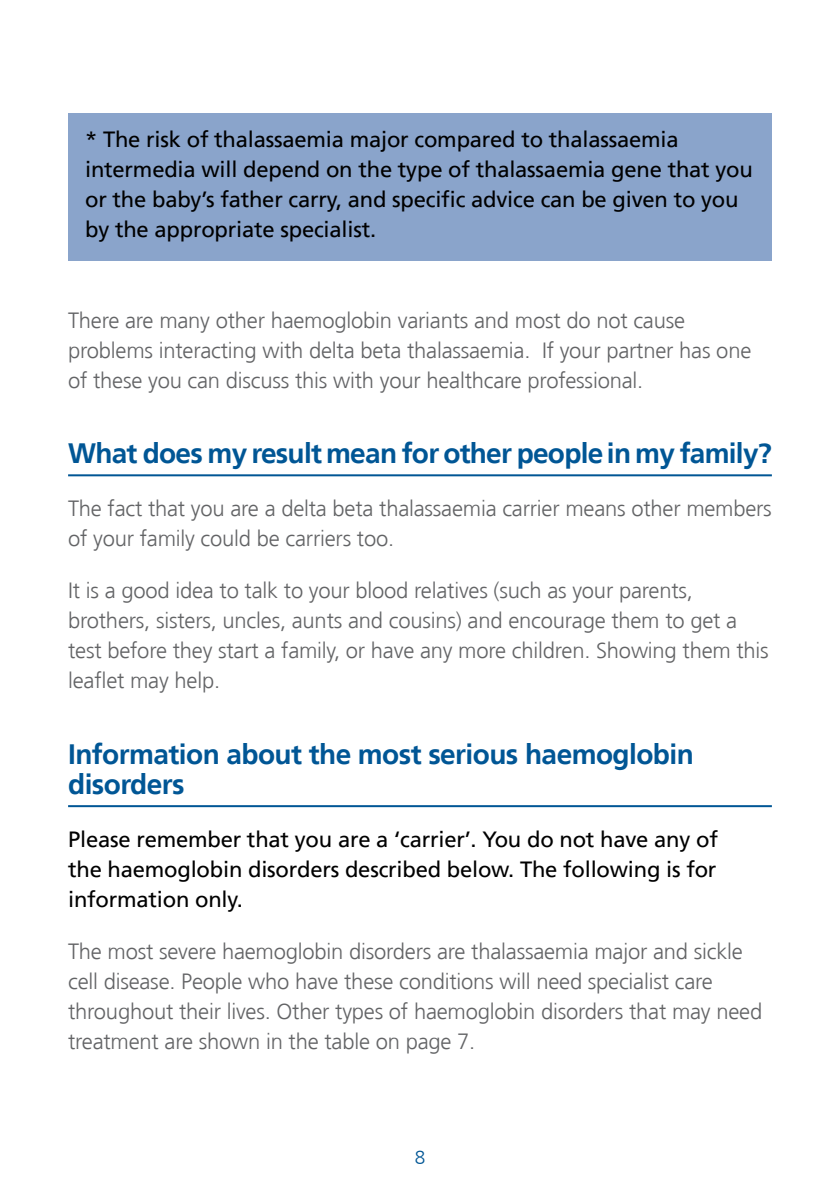
<style>
.page{position:relative;width:840px;height:1191px;background:#fff}
.page>*{position:absolute;margin:0;border:0;box-sizing:border-box;transform-origin:0 0}
.t1{font:700 28px/30px "Frutiger";letter-spacing:-.02em;color:#005695}
.t2{font:300 22px/30px "Frutiger";letter-spacing:-.01em;color:#636466}
.t3{font:22px/30px "Frutiger";letter-spacing:-.01em;color:#000;text-align:justify}
.t4{font:300 19px "Frutiger";color:#005695}
</style>
<div class="page">
<hr style="left:68px;top:474px;width:703px;height:2px;background:#005695">
<hr style="left:68px;top:805px;width:703px;height:2px;background:#005695">
<div style="left:68px;top:113px;width:703px;height:148px;background:#8aa4cb"></div>
<p class="t3" style="left:85px;top:124px;width:669px;text-align:left">* The risk of thalassaemia major compared to thalassaemia intermedia will depend on the type of thalassaemia gene that you or the baby’s father carry, and specific advice can be given to you by the appropriate specialist.</p>
<p class="t2" style="left:68px;top:305px;width:684px">There are many other haemoglobin variants and most do not cause problems interacting with delta beta thalassaemia. If your partner has one of these you can discuss this with your healthcare professional.</p>
<p class="t1" style="left:68px;top:438px;width:705px">What does my result mean for other people in my family?</p>
<p class="t2" style="left:68px;top:493px;width:704px">The fact that you are a delta beta thalassaemia carrier means other members of your family could be carriers too.</p>
<p class="t2" style="left:68px;top:576px;width:701px">It is a good idea to talk to your blood relatives (such as your parents, brothers, sisters, uncles, aunts and cousins) and encourage them to get a test before they start a family, or have any more children. Showing them this leaflet may help.</p>
<p class="t1" style="left:68px;top:739px;width:627px">Information about the most serious haemoglobin disorders</p>
<p class="t3" style="left:68px;top:824px;width:651px">Please remember that you are a ‘carrier’. You do not have any of the haemoglobin disorders described below. The following is for information only.</p>
<p class="t2" style="left:68px;top:937px;width:695px">The most severe haemoglobin disorders are thalassaemia major and sickle cell disease. People who have these conditions will need specialist care throughout their lives. Other types of haemoglobin disorders that may need treatment are shown in the table on page 7.</p>
<p class="t4" style="left:414px;top:1146px;width:12px">8</p>
</div>
